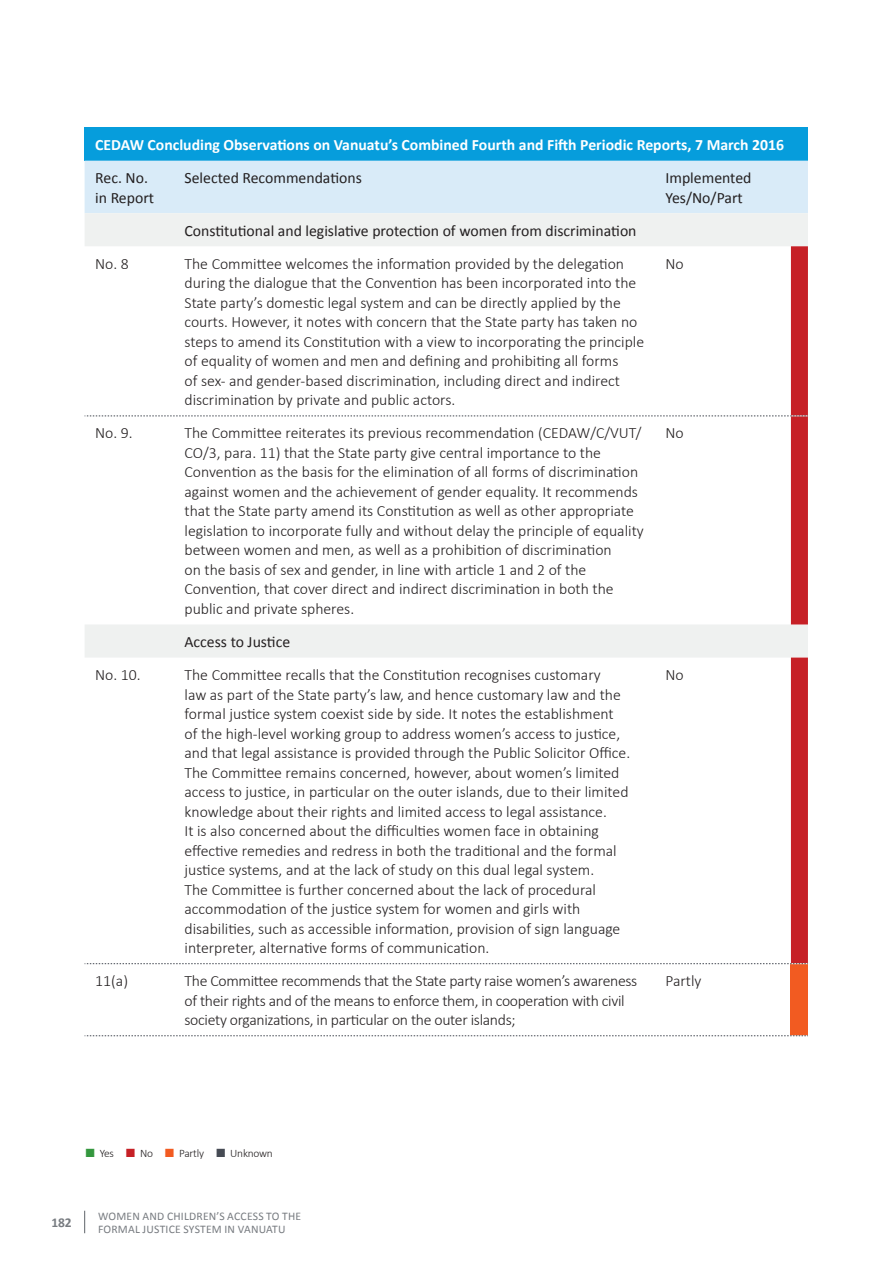
<style>
.page{position:relative;width:893px;height:1263px;background:#fff}
.page>*{position:absolute;margin:0;border:0;box-sizing:border-box;transform-origin:0 0}
.Body{font:300 15.75px/19.5px "Calibri";color:#231f20}
.Body-2{font:300 15.75px/19.5px "Calibri";letter-spacing:-.02em;color:#231f20}
.Table_subheader{font:15.75px/19.5px "Calibri";color:#231f20}
.Table_header{font:700 15.75px "Calibri";color:#fff}
.t1{font:700 13.5px "Calibri";color:#787c81}
.t2{font:11.7px/13.5px "Calibri";letter-spacing:.02em;color:#787c81}
.t3{font:300 11.4px "Calibri";letter-spacing:-.02em;color:#231f20}
</style>
<div class="page">
<svg style="left:84px;top:1211px;width:1px;height:22px"></svg>
<div style="left:85px;top:128px;width:723px;height:33px;background:#069ddc"></div>
<div style="left:85px;top:161px;width:723px;height:52px;background:#d9ebf8"></div>
<div style="left:85px;top:213px;width:723px;height:33px;background:#eff1f0"></div>
<div style="left:791px;top:964px;width:17px;height:72px;background:#f25b21"></div>
<svg style="left:85px;top:246px;width:723px;height:718px"></svg>
<svg style="left:85px;top:1035px;width:723px;height:1px"></svg>
<p class="Table_header" style="left:95px;top:135px;width:690px">CEDAW Concluding Observations on Vanuatu’s Combined Fourth and Fifth Periodic Reports, 7 March 2016</p>
<p class="Table_subheader" style="left:95px;top:168px;width:60px">Rec. No. in Report</p>
<p class="Table_subheader" style="left:185px;top:168px;width:179px">Selected Recommendations</p>
<p class="Table_subheader" style="left:665px;top:168px;width:88px">Implemented<br>Yes/No/Part</p>
<p class="Table_subheader" style="left:185px;top:221px;width:453px">Constitutional and legislative protection of women from discrimination</p>
<p class="Body" style="left:95px;top:254px;width:35px">No. 8</p>
<p class="Body" style="left:185px;top:254px;width:461px">The Committee welcomes the information provided by the delegation during the dialogue that the Convention has been incorporated into the State party’s domestic legal system and can be directly applied by the courts. However, it notes with concern that the State party has taken no steps to amend its Constitution with a view to incorporating the principle of equality of women and men and defining and prohibiting all forms<br>of sex- and gender-based discrimination, including direct and indirect discrimination by private and public actors.</p>
<p class="Body" style="left:665px;top:254px;width:20px">No</p>
<p class="Body" style="left:95px;top:423px;width:39px">No. 9.</p>
<p class="Body" style="left:185px;top:423px;width:461px">The Committee reiterates its previous recommendation (CEDAW/C/VUT/ CO/3, para. 11) that the State party give central importance to the Convention as the basis for the elimination of all forms of discrimination against women and the achievement of gender equality. It recommends that the State party amend its Constitution as well as other appropriate legislation to incorporate fully and without delay the principle of equality between women and men, as well as a prohibition of discrimination<br>on the basis of sex and gender, in line with article 1 and 2 of the Convention, that cover direct and indirect discrimination in both the public and private spheres.</p>
<p class="Body" style="left:665px;top:423px;width:20px">No</p>
<p class="Table_subheader" style="left:185px;top:632px;width:107px">Access to Justice</p>
<p class="Body" style="left:95px;top:665px;width:47px">No. 10.</p>
<p class="Body" style="left:185px;top:665px;width:447px">The Committee recalls that the Constitution recognises customary<br>law as part of the State party’s law, and hence customary law and the formal justice system coexist side by side. It notes the establishment of the high-level working group to address women’s access to justice, and that legal assistance is provided through the Public Solicitor Office.<br>The Committee remains concerned, however, about women’s limited access to justice, in particular on the outer islands, due to their limited knowledge about their rights and limited access to legal assistance.<br>It is also concerned about the difficulties women face in obtaining effective remedies and redress in both the traditional and the formal justice systems, and at the lack of study on this dual legal system.<br>The Committee is further concerned about the lack of procedural accommodation of the justice system for women and girls with disabilities, such as accessible information, provision of sign language interpreter, alternative forms of communication.</p>
<p class="Body" style="left:665px;top:665px;width:20px">No</p>
<p class="Body" style="left:95px;top:971px;width:34px">11(a)</p>
<p class="Body-2" style="left:185px;top:971px;width:454px">The Committee recommends that the State party raise women’s awareness of their rights and of the means to enforce them, in cooperation with civil society organizations, in particular on the outer islands;</p>
<p class="Body" style="left:665px;top:971px;width:38px">Partly</p>
<p class="t1" style="left:52px;top:1214px;width:21px">182</p>
<p class="t3" style="left:100px;top:1146px;width:16px">Yes</p>
<p class="t3" style="left:140px;top:1146px;width:14px">No</p>
<p class="t3" style="left:179px;top:1146px;width:27px">Partly</p>
<p class="t3" style="left:230px;top:1146px;width:44px">Unknown</p>
<p class="t2" style="left:98px;top:1209px;width:205px">WOMEN AND CHILDREN’S ACCESS TO THE<br>FORMAL JUSTICE SYSTEM IN VANUATU</p>
</div>
